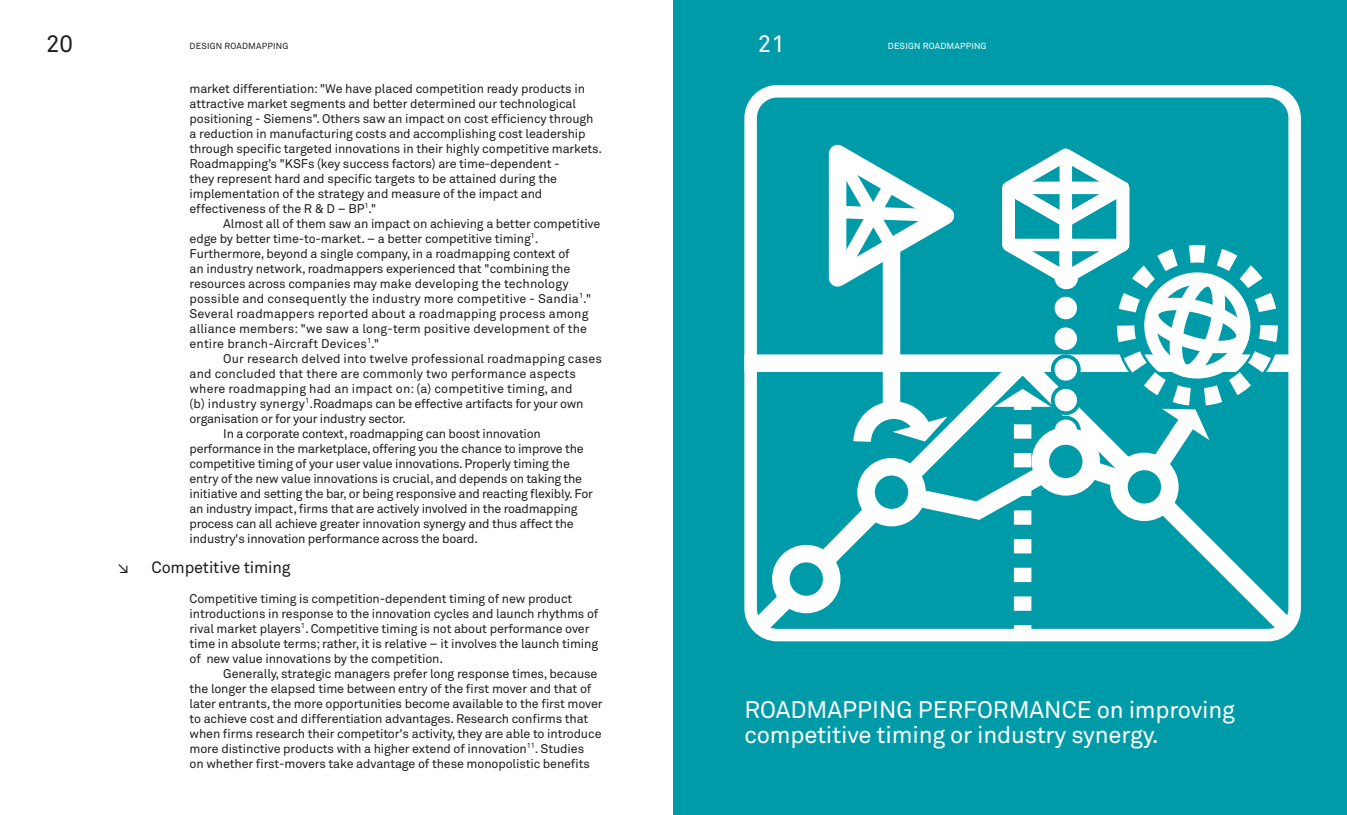
<style>
.page{position:relative;width:1347px;height:815px;background:#fff}
.page>*{position:absolute;margin:0;border:0;box-sizing:border-box;transform-origin:0 0}
.t1{font:23.75px/25px "Akkurat Std";letter-spacing:-.01em;color:#fff}
.t2{font:23.75px "Akkurat Std";color:#1d1d1b}
.t3{font:16.25px "Akkurat Std";letter-spacing:-.01em;color:#1d1d1b}
.t4{font:12.5px "Akkurat Std";letter-spacing:-.01em;color:#1d1d1b}
.t5{font:12.5px "Akkurat Std";letter-spacing:.01em;color:#1d1d1b}
.t6{font:8.75px "Akkurat Std";letter-spacing:.02em;color:#1d1d1b}
.t7{font:8.75px "Akkurat Std";color:#fff}
</style>
<div class="page">
<div style="left:673px;top:0;width:673px;height:815px;background:#009ba8"></div>
<svg style="left:744px;top:85px;width:556px;height:556px"></svg>
<div style="left:1114px;top:243px;width:166px;height:165px;border:22px solid #009ba8;border-radius:50%"></div>
<div style="left:1116px;top:245px;width:161px;height:161px;border:18px dashed #fff;border-radius:50%"></div>
<svg style="left:1140px;top:397px;width:72px;height:207px"></svg>
<svg style="left:1162px;top:409px;width:47px;height:31px"></svg>
<svg style="left:744px;top:338px;width:303px;height:303px"></svg>
<div style="left:1013px;top:625px;width:18px;height:8px;background:#fff"></div>
<div style="left:781px;top:554px;width:50px;height:50px;background:#009ba8;border-radius:50%"></div>
<div style="left:772px;top:545px;width:68px;height:68px;border:18px solid #fff;border-radius:50%"></div>
<div style="left:1119px;top:461px;width:50px;height:51px;background:#009ba8;border-radius:50%"></div>
<div style="left:1110px;top:453px;width:68px;height:68px;border:18px solid #fff;border-radius:50%"></div>
<svg style="left:1146px;top:265px;width:111px;height:112px"></svg>
<svg style="left:813px;top:123px;width:327px;height:495px"></svg>
<p class="t2" style="left:46px;top:30px;width:29px">20</p>
<p class="t6" style="left:190px;top:41px;width:100px">DESIGN ROADMAPPING</p>
<p class="t1" style="left:758px;top:31px;width:29px">21</p>
<p class="t7" style="left:888px;top:41px;width:13px">Design</p>
<p class="t7" style="left:923px;top:41px;width:7px">roadmapping</p>
<p class="t4" style="left:190px;top:81px;width:397px">market differentiation: "We have placed competition ready products in</p>
<p class="t4" style="left:190px;top:96px;width:388px">attractive market segments and better determined our technological</p>
<p class="t4" style="left:190px;top:111px;width:405px">positioning - Siemens". Others saw an impact on cost efficiency through</p>
<p class="t4" style="left:190px;top:126px;width:397px">a reduction in manufacturing costs and accomplishing cost leadership</p>
<p class="t4" style="left:190px;top:141px;width:414px">through specific targeted innovations in their highly competitive markets.</p>
<p class="t4" style="left:190px;top:156px;width:372px">Roadmapping’s "KSFs (key success factors) are time-dependent -</p>
<p class="t4" style="left:190px;top:171px;width:369px">they represent hard and specific targets to be attained during the</p>
<p class="t4" style="left:190px;top:186px;width:354px">implementation of the strategy and measure of the impact and</p>
<p class="t4" style="left:190px;top:201px;width:188px">effectiveness of the R &amp; D – BP<sup>1</sup>."</p>
<p class="t4" style="left:223px;top:216px;width:378px">Almost all of them saw an impact on achieving a better competitive</p>
<p class="t4" style="left:190px;top:231px;width:350px">edge by better time-to-market. – a better competitive timing<sup>1</sup>.</p>
<p class="t4" style="left:190px;top:246px;width:381px">Furthermore, beyond a single company, in a roadmapping context of</p>
<p class="t4" style="left:190px;top:261px;width:382px">an industry network, roadmappers experienced that "combining the</p>
<p class="t4" style="left:190px;top:276px;width:380px">resources across companies may make developing the technology</p>
<p class="t5" style="left:190px;top:291px;width:403px">possible and consequently the industry more competitive - Sandia<sup>1</sup>."</p>
<p class="t5" style="left:190px;top:306px;width:400px">Several roadmappers reported about a roadmapping process among</p>
<p class="t5" style="left:190px;top:321px;width:399px">alliance members: "we saw a long-term positive development of the</p>
<p class="t5" style="left:190px;top:336px;width:191px">entire branch-Aircraft Devices<sup>1</sup>."</p>
<p class="t5" style="left:223px;top:351px;width:380px">Our research delved into twelve professional roadmapping cases</p>
<p class="t5" style="left:190px;top:366px;width:388px">and concluded that there are commonly two performance aspects</p>
<p class="t5" style="left:190px;top:381px;width:385px">where roadmapping had an impact on: (a) competitive timing, and</p>
<p class="t4" style="left:190px;top:396px;width:395px">(b) industry synergy<sup>1</sup>.Roadmaps can be effective artifacts for your own</p>
<p class="t4" style="left:190px;top:411px;width:218px">organisation or for your industry sector.</p>
<p class="t4" style="left:223px;top:426px;width:319px">In a corporate context, roadmapping can boost innovation</p>
<p class="t4" style="left:190px;top:441px;width:396px">performance in the marketplace, offering you the chance to improve the</p>
<p class="t4" style="left:190px;top:456px;width:382px">competitive timing of your user value innovations. Properly timing the</p>
<p class="t4" style="left:190px;top:471px;width:394px">entry of the new value innovations is crucial, and depends on taking the</p>
<p class="t4" style="left:190px;top:486px;width:405px">initiative and setting the bar, or being responsive and reacting flexibly. For</p>
<p class="t4" style="left:190px;top:501px;width:389px">an industry impact, firms that are actively involved in the roadmapping</p>
<p class="t4" style="left:190px;top:516px;width:386px">process can all achieve greater innovation synergy and thus affect the</p>
<p class="t4" style="left:190px;top:531px;width:290px">industry's innovation performance across the board.</p>
<p class="t3" style="left:118px;top:557px;width:12px">↘</p>
<p class="t3" style="left:152px;top:557px;width:140px">Competitive timing</p>
<p class="t4" style="left:190px;top:591px;width:384px">Competitive timing is competition-dependent timing of new product</p>
<p class="t4" style="left:190px;top:606px;width:410px">introductions in response to the innovation cycles and launch rhythms of</p>
<p class="t4" style="left:190px;top:621px;width:401px">rival market players<sup>1</sup>. Competitive timing is not about performance over</p>
<p class="t4" style="left:190px;top:636px;width:410px">time in absolute terms; rather, it is relative – it involves the launch timing</p>
<p class="t4" style="left:190px;top:651px;width:255px">of new value innovations by the competition.</p>
<p class="t4" style="left:223px;top:666px;width:375px">Generally, strategic managers prefer long response times, because</p>
<p class="t4" style="left:190px;top:681px;width:403px">the longer the elapsed time between entry of the first mover and that of</p>
<p class="t4" style="left:190px;top:696px;width:414px">later entrants, the more opportunities become available to the first mover</p>
<p class="t4" style="left:190px;top:711px;width:400px">to achieve cost and differentiation advantages. Research confirms that</p>
<p class="t4" style="left:190px;top:726px;width:413px">when firms research their competitor's activity, they are able to introduce</p>
<p class="t4" style="left:190px;top:741px;width:396px">more distinctive products with a higher extend of innovation<sup>11</sup>. Studies</p>
<p class="t4" style="left:190px;top:756px;width:402px">on whether first-movers take advantage of these monopolistic benefits</p>
<p class="t1" style="left:744px;top:697px;width:492px">ROADMAPPING PERFORMANCE on improving competitive timing or industry synergy.</p>
</div>
